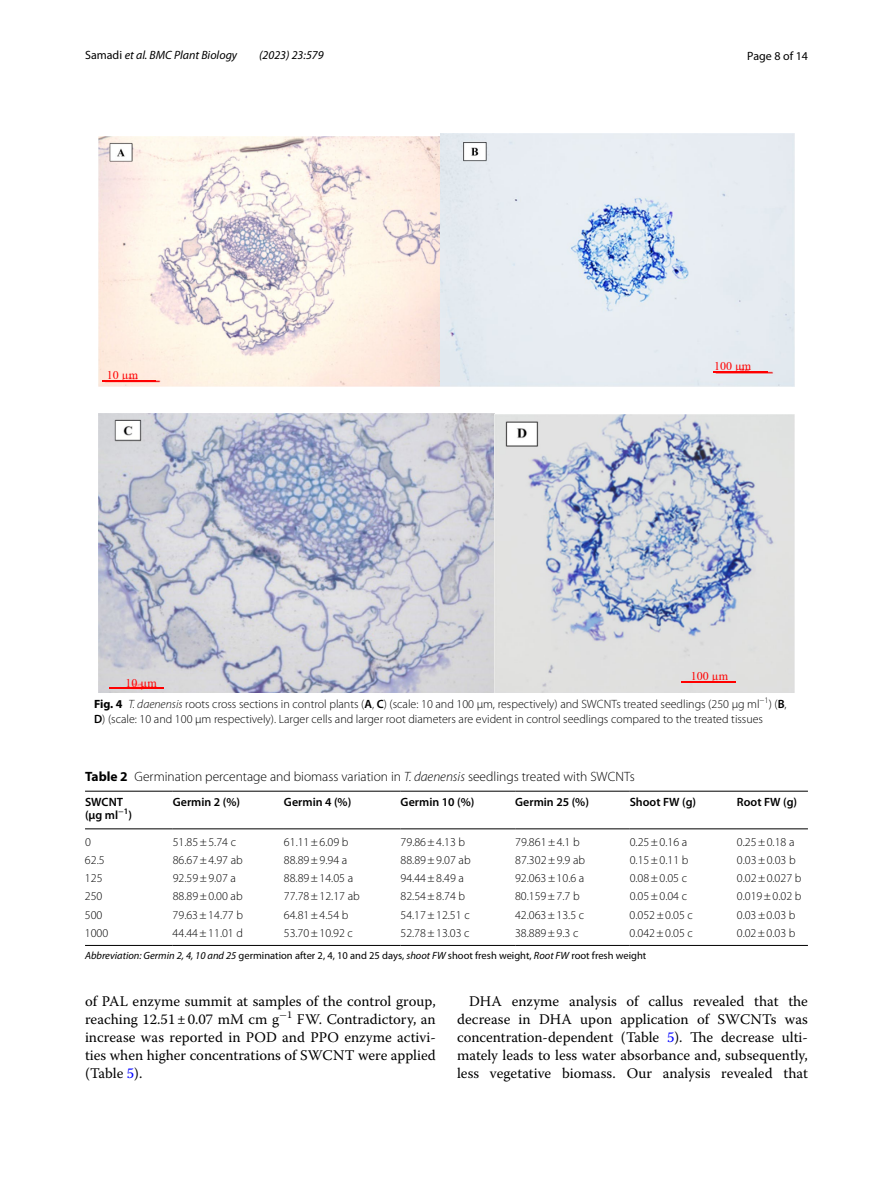
<style>
.page{position:relative;width:893px;height:1187px;background:#fff}
.page>*{position:absolute;margin:0;border:0;box-sizing:border-box;transform-origin:0 0}
.t1{font:14.7px/18px "Warnock Pro";color:#000;text-align:justify}
.t2{font:300 13.5px "Myriad Pro";color:#000}
.t3{font:300 12px/15px "Myriad Pro";color:#000}
.t4{font:600 12px/13.5px "Myriad Pro";color:#000}
.t5{font:italic 12px "Myriad Pro";color:#000}
.t6{font:12px "Times New Roman";color:#f00}
.t7{font:12px "Myriad Pro";color:#000}
.t8{font:10.5px "Myriad Pro";color:#000}
.s1{font-style:normal}
.s2{font-weight:700}
.s3{font-style:italic}
.s4{font-weight:600}
.s5{color:#00f}
</style>
<div class="page">
<img style="left:99px;top:137px;width:342px;height:249px">
<img style="left:441px;top:134px;width:353px;height:252px">
<img style="left:98px;top:413px;width:696px;height:279px">
<hr style="left:102px;top:380px;width:54px;height:1px;background:#f00">
<hr style="left:110px;top:686px;width:54px;height:2px;background:#f00">
<hr style="left:713px;top:371px;width:54px;height:2px;background:#f00">
<hr style="left:681px;top:681px;width:54px;height:1px;background:#f00">
<hr style="left:85px;top:790px;width:88px;height:1px;background:#000">
<hr style="left:85px;top:828px;width:88px;height:1px;background:#000">
<hr style="left:173px;top:790px;width:111px;height:1px;background:#000">
<hr style="left:173px;top:828px;width:111px;height:1px;background:#000">
<hr style="left:284px;top:790px;width:117px;height:1px;background:#000">
<hr style="left:284px;top:828px;width:117px;height:1px;background:#000">
<hr style="left:401px;top:790px;width:114px;height:1px;background:#000">
<hr style="left:401px;top:828px;width:114px;height:1px;background:#000">
<hr style="left:515px;top:790px;width:115px;height:1px;background:#000">
<hr style="left:515px;top:828px;width:115px;height:1px;background:#000">
<hr style="left:630px;top:790px;width:107px;height:1px;background:#000">
<hr style="left:630px;top:828px;width:107px;height:1px;background:#000">
<hr style="left:737px;top:790px;width:71px;height:1px;background:#000">
<hr style="left:737px;top:828px;width:71px;height:1px;background:#000">
<hr style="left:85px;top:945px;width:88px;height:1px;background:#000">
<hr style="left:173px;top:945px;width:111px;height:1px;background:#000">
<hr style="left:284px;top:945px;width:117px;height:1px;background:#000">
<hr style="left:401px;top:945px;width:114px;height:1px;background:#000">
<hr style="left:515px;top:945px;width:115px;height:1px;background:#000">
<hr style="left:630px;top:945px;width:107px;height:1px;background:#000">
<hr style="left:737px;top:945px;width:71px;height:1px;background:#000">
<p class="t5" style="left:85px;top:48px;width:154px"><span class="s1">Samadi</span> et al. BMC Plant Biology</p>
<p class="t5" style="left:259px;top:48px;width:66px">(2023) 23:579</p>
<p class="t7" style="left:747px;top:48px;width:62px">Page 8 of 14</p>
<p class="t6" style="left:107px;top:367px;width:33px">10 µm</p>
<p class="t6" style="left:714px;top:358px;width:39px">100 µm</p>
<p class="t6" style="left:691px;top:667px;width:39px">100 µm</p>
<p class="t3" style="left:94px;top:696px;width:694px"><span class="s2">Fig. 4</span> <span class="s3">T. daenensis</span> roots cross sections in control plants (<span class="s4">A</span>, <span class="s4">C</span>) (scale: 10 and 100 µm, respectively) and SWCNTs treated seedlings (250 µg -ml<sup>−1</sup>) (<span class="s4">B</span>,<br><span class="s4">D</span>) (scale: 10 and 100 µm respectively). Larger cells and larger root diameters are evident in control seedlings compared to the treated tissues</p>
<p class="t6" style="left:125px;top:675px;width:33px">10 µm</p>
<p class="t2" style="left:85px;top:769px;width:551px"><span class="s2">Table 2</span> Germination percentage and biomass variation in <span class="s3">T. daenensis</span> seedlings treated with SWCNTs</p>
<p class="t4" style="left:85px;top:794px;width:48px">SWCNT (µg ml<sup>−</sup><sup>1</sup>)</p>
<p class="t4" style="left:173px;top:794px;width:69px">Germin 2 (%)</p>
<p class="t4" style="left:284px;top:794px;width:69px">Germin 4 (%)</p>
<p class="t4" style="left:401px;top:794px;width:75px">Germin 10 (%)</p>
<p class="t4" style="left:515px;top:794px;width:75px">Germin 25 (%)</p>
<p class="t4" style="left:630px;top:794px;width:68px">Shoot FW (g)</p>
<p class="t4" style="left:737px;top:794px;width:62px">Root FW (g)</p>
<p class="t3" style="left:85px;top:834px;width:7px">0</p>
<p class="t3" style="left:173px;top:834px;width:65px">51.85±5.74 c</p>
<p class="t3" style="left:284px;top:834px;width:66px">61.11±6.09 b</p>
<p class="t3" style="left:401px;top:834px;width:66px">79.86±4.13 b</p>
<p class="t3" style="left:515px;top:834px;width:66px">79.861±4.1 b</p>
<p class="t3" style="left:630px;top:834px;width:59px">0.25±0.16 a</p>
<p class="t3" style="left:737px;top:834px;width:59px">0.25±0.18 a</p>
<p class="t3" style="left:85px;top:852px;width:21px">62.5</p>
<p class="t3" style="left:173px;top:852px;width:72px">86.67±4.97 ab</p>
<p class="t3" style="left:284px;top:852px;width:65px">88.89±9.94 a</p>
<p class="t3" style="left:401px;top:852px;width:72px">88.89±9.07 ab</p>
<p class="t3" style="left:515px;top:852px;width:72px">87.302±9.9 ab</p>
<p class="t3" style="left:630px;top:852px;width:60px">0.15±0.11 b</p>
<p class="t3" style="left:737px;top:852px;width:60px">0.03±0.03 b</p>
<p class="t3" style="left:85px;top:871px;width:19px">125</p>
<p class="t3" style="left:173px;top:871px;width:65px">92.59±9.07 a</p>
<p class="t3" style="left:284px;top:871px;width:71px">88.89±14.05 a</p>
<p class="t3" style="left:401px;top:871px;width:65px">94.44±8.49 a</p>
<p class="t3" style="left:515px;top:871px;width:71px">92.063±10.6 a</p>
<p class="t3" style="left:630px;top:871px;width:59px">0.08±0.05 c</p>
<p class="t3" style="left:737px;top:871px;width:66px">0.02±0.027 b</p>
<p class="t3" style="left:85px;top:889px;width:19px">250</p>
<p class="t3" style="left:173px;top:889px;width:72px">88.89±0.00 ab</p>
<p class="t3" style="left:284px;top:889px;width:77px">77.78±12.17 ab</p>
<p class="t3" style="left:401px;top:889px;width:66px">82.54±8.74 b</p>
<p class="t3" style="left:515px;top:889px;width:66px">80.159±7.7 b</p>
<p class="t3" style="left:630px;top:889px;width:59px">0.05±0.04 c</p>
<p class="t3" style="left:737px;top:889px;width:66px">0.019±0.02 b</p>
<p class="t3" style="left:85px;top:907px;width:19px">500</p>
<p class="t3" style="left:173px;top:907px;width:72px">79.63±14.77 b</p>
<p class="t3" style="left:284px;top:907px;width:66px">64.81±4.54 b</p>
<p class="t3" style="left:400px;top:907px;width:71px">54.17±12.51 c</p>
<p class="t3" style="left:515px;top:907px;width:71px">42.063±13.5 c</p>
<p class="t3" style="left:630px;top:907px;width:65px">0.052±0.05 c</p>
<p class="t3" style="left:737px;top:907px;width:60px">0.03±0.03 b</p>
<p class="t3" style="left:85px;top:925px;width:25px">1000</p>
<p class="t3" style="left:173px;top:925px;width:72px">44.44±11.01 d</p>
<p class="t3" style="left:284px;top:925px;width:71px">53.70±10.92 c</p>
<p class="t3" style="left:400px;top:925px;width:71px">52.78±13.03 c</p>
<p class="t3" style="left:515px;top:925px;width:65px">38.889±9.3 c</p>
<p class="t3" style="left:630px;top:925px;width:65px">0.042±0.05 c</p>
<p class="t3" style="left:737px;top:925px;width:60px">0.02±0.03 b</p>
<p class="t8" style="left:85px;top:949px;width:563px"><span class="s3">Abbreviation: Germin 2, 4, 10 and 25</span> germination after 2, 4, 10 and 25 days, <span class="s3">shoot FW</span> shoot fresh weight, <span class="s3">Root FW</span> root fresh weight</p>
<p class="t1" style="left:85px;top:991px;width:352px">of PAL enzyme summit at samples of the control group, reaching 12.51±0.07 mM cm g<sup>−</sup><sup>1</sup> FW. Contradictory, an increase was reported in POD and PPO enzyme activi&shy;ties when higher concentrations of SWCNT were applied (Table <span class="s5">5</span>).</p>
<p class="t1" style="left:457px;top:991px;width:352px;text-indent:12px">DHA enzyme analysis of callus revealed that the decrease in DHA upon application of SWCNTs was concentration-dependent (Table <span class="s5">5</span>). The decrease ulti&shy;mately leads to less water absorbance and, subsequently, less vegetative biomass. Our analysis revealed that</p>
</div>
